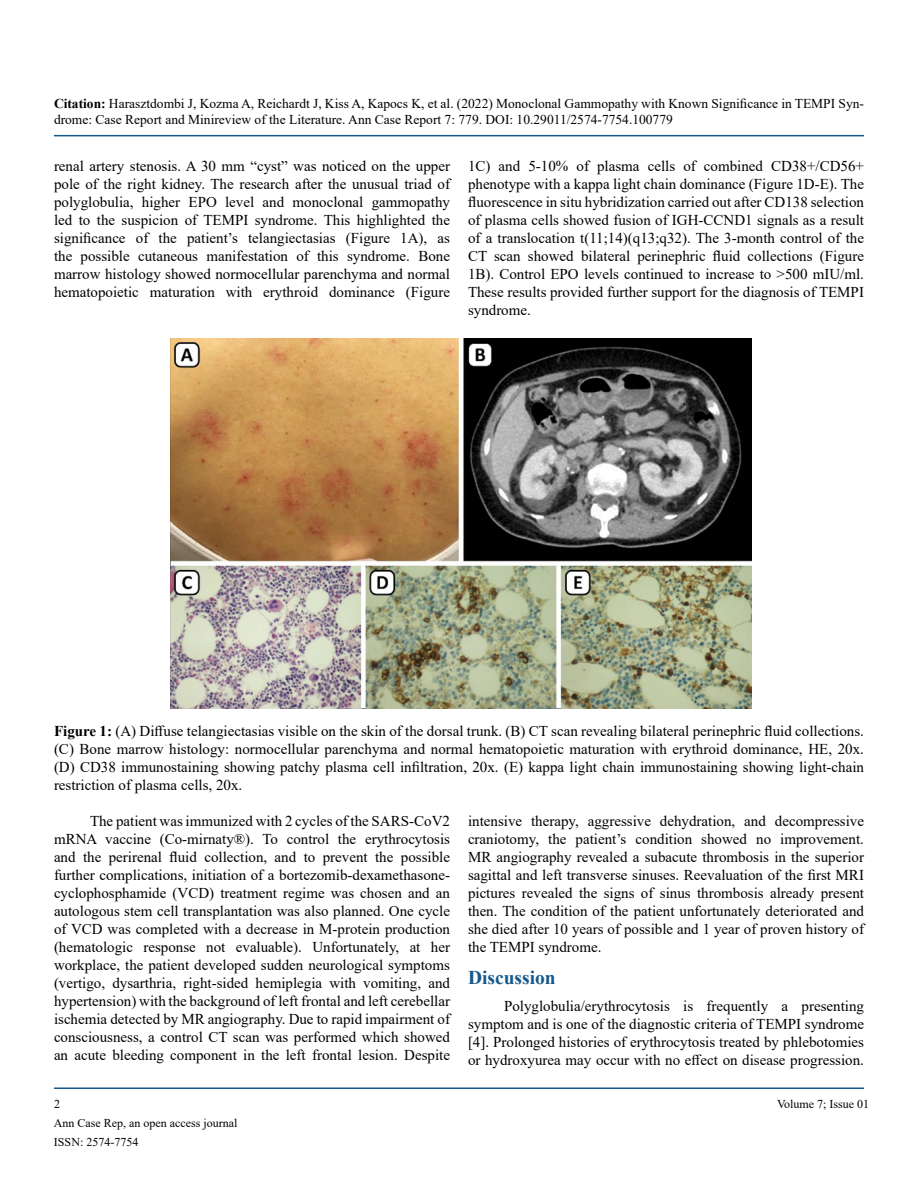
<style>
.page{position:relative;width:918px;height:1188px;background:#fff}
.page>*{position:absolute;margin:0;border:0;box-sizing:border-box;transform-origin:0 0}
.t1{font:700 19.5px "Times New Roman";color:#15588c}
.t2{font:15px/18px "Times New Roman";color:#000;text-align:justify}
.t3{font:13.5px/16.2px "Times New Roman";color:#000}
.t4{font:12px/18.9px "Times New Roman";color:#000}
.s1{font-weight:700}
</style>
<div class="page">
<hr style="left:54px;top:135px;width:810px;height:1px;background:#15588c">
<hr style="left:54px;top:1088px;width:810px;height:1px;background:#15588c">
<img style="left:170px;top:339px;width:581px;height:370px">
<p class="t3" style="left:54px;top:95px;width:812px"><span class="s1">Citation:</span> Harasztdombi J, Kozma A, Reichardt J, Kiss A, Kapocs K, et al. (2022) Monoclonal Gammopathy with Known Significance in TEMPI Syn&shy;drome: Case Report and Minireview of the Literature. Ann Case Report 7: 779. DOI: 10.29011/2574-7754.100779</p>
<p class="t2" style="left:54px;top:156px;width:398px">renal artery stenosis. A 30 mm “cyst” was noticed on the upper pole of the right kidney. The research after the unusual triad of polyglobulia, higher EPO level and monoclonal gammopathy led to the suspicion of TEMPI syndrome. This highlighted the significance of the patient’s telangiectasias (Figure 1A), as the possible cutaneous manifestation of this syndrome. Bone marrow histology showed normocellular parenchyma and normal hematopoietic maturation with erythroid dominance (Figure</p>
<p class="t2" style="left:468px;top:156px;width:398px">1C) and 5-10% of plasma cells of combined CD38+/CD56+ phenotype with a kappa light chain dominance (Figure 1D-E). The fluorescence in situ hybridization carried out after CD138 selection of plasma cells showed fusion of IGH-CCND1 signals as a result of a translocation t(11;14)(q13;q32). The 3-month control of the CT scan showed bilateral perinephric fluid collections (Figure 1B). Control EPO levels continued to increase to &gt;500 mIU/ml.<br>These results provided further support for the diagnosis of TEMPI syndrome.</p>
<p class="t2" style="left:54px;top:721px;width:812px"><span class="s1">Figure 1:</span> (A) Diffuse telangiectasias visible on the skin of the dorsal trunk. (B) CT scan revealing bilateral perinephric fluid collections. (C) Bone marrow histology: normocellular parenchyma and normal hematopoietic maturation with erythroid dominance, HE, 20x. (D) CD38 immunostaining showing patchy plasma cell infiltration, 20x. (E) kappa light chain immunostaining showing light-chain restriction of plasma cells, 20x.</p>
<p class="t2" style="left:54px;top:811px;width:398px;text-indent:36px">The patient was immunized with 2 cycles of the SARS-CoV2 mRNA vaccine (Co-mirnaty®). To control the erythrocytosis and the perirenal fluid collection, and to prevent the possible further complications, initiation of a bortezomib-dexamethasone&shy;cyclophosphamide (VCD) treatment regime was chosen and an autologous stem cell transplantation was also planned. One cycle of VCD was completed with a decrease in M-protein production (hematologic response not evaluable). Unfortunately, at her workplace, the patient developed sudden neurological symptoms (vertigo, dysarthria, right-sided hemiplegia with vomiting, and hypertension) with the background of left frontal and left cerebellar ischemia detected by MR angiography. Due to rapid impairment of consciousness, a control CT scan was performed which showed an acute bleeding component in the left frontal lesion. Despite</p>
<p class="t2" style="left:468px;top:811px;width:398px">intensive therapy, aggressive dehydration, and decompressive craniotomy, the patient’s condition showed no improvement.<br>MR angiography revealed a subacute thrombosis in the superior sagittal and left transverse sinuses. Reevaluation of the first MRI pictures revealed the signs of sinus thrombosis already present then. The condition of the patient unfortunately deteriorated and she died after 10 years of possible and 1 year of proven history of the TEMPI syndrome.</p>
<h1 class="t1" style="left:468px;top:964px;width:89px">Discussion</h1>
<p class="t2" style="left:468px;top:997px;width:398px;text-indent:36px">Polyglobulia/erythrocytosis is frequently a presenting symptom and is one of the diagnostic criteria of TEMPI syndrome [4]. Prolonged histories of erythrocytosis treated by phlebotomies or hydroxyurea may occur with no effect on disease progression.</p>
<p class="t4" style="left:54px;top:1094px;width:7px">2</p>
<p class="t4" style="left:777px;top:1094px;width:94px">Volume 7; Issue 01</p>
<p class="t4" style="left:54px;top:1113px;width:185px">Ann Case Rep, an open access journal<br>ISSN: 2574-7754</p>
</div>
